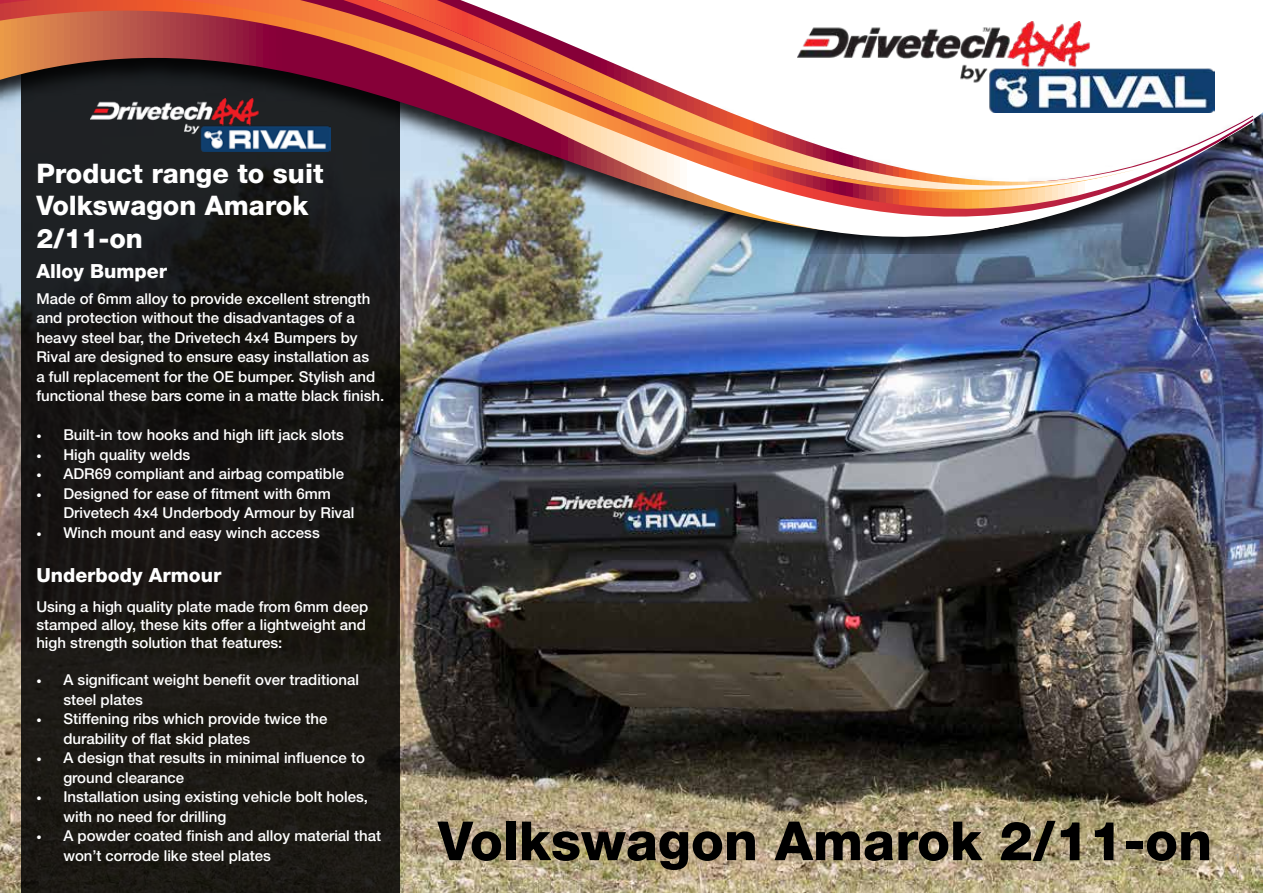
<style>
.page{position:relative;width:1263px;height:893px;background:#fff}
.page>*{position:absolute;margin:0;border:0;box-sizing:border-box;transform-origin:0 0}
.t1{font:800 54px "Helvetica Neue LT Pro";color:#000}
.t2{font:800 27px/32.4px "Helvetica Neue LT Pro";color:#fff}
.t3{font:800 19.5px "Helvetica Neue LT Pro";color:#fff}
.t4{font:500 15px/19.5px "Helvetica Neue LT Pro";color:#fff}
.t5{font:100 15px "Helvetica Neue LT Pro";color:#939598}
.s1{font-weight:300;font-size:10.5px}
</style>
<div class="page">
<img style="left:0;top:254px;width:1263px;height:639px">
<div style="left:21px;top:0;width:378px;height:893px;background:#1a1714"></div>
<img style="left:0;top:292px;width:1253px;height:28px">
<svg style="left:0;top:0;width:1253px;height:292px"></svg>
<img style="left:300px;top:0;width:953px;height:283px">
<svg style="left:343px;top:0;width:798px;height:233px"></svg>
<img style="left:376px;top:0;width:765px;height:230px">
<h2 class="t2" style="left:36px;top:157px;width:289px">Product range to suit<br>Volkswagon Amarok<br>2/11-on</h2>
<h3 class="t3" style="left:36px;top:259px;width:132px">Alloy Bumper</h3>
<p class="t4" style="left:36px;top:288px;width:349px">Made of 6mm alloy to provide excellent strength and protection without the disadvantages of a heavy steel bar, the Drivetech 4x4 Bumpers by Rival are designed to ensure easy installation as<br>a full replacement for the OE bumper. Stylish and functional these bars come in a matte black finish.</p>
<p class="t4" style="left:36px;top:425px;width:309px"><span class="s1">•</span> Built-in tow hooks and high lift jack slots</p>
<p class="t4" style="left:36px;top:444px;width:155px"><span class="s1">•</span> High quality welds</p>
<p class="t4" style="left:36px;top:464px;width:309px"><span class="s1">•</span> ADR69 compliant and airbag compatible</p>
<p class="t4" style="left:63px;top:483px;width:292px;text-indent:-27px"><span class="s1">•</span> Designed for ease of fitment with 6mm<br>Drivetech 4x4 Underbody Armour by Rival</p>
<p class="t4" style="left:36px;top:522px;width:285px"><span class="s1">•</span> Winch mount and easy winch access</p>
<h3 class="t3" style="left:36px;top:563px;width:186px">Underbody Armour</h3>
<p class="t4" style="left:36px;top:597px;width:333px;line-height:18px">Using a high quality plate made from 6mm deep stamped alloy, these kits offer a lightweight and high strength solution that features:</p>
<p class="t4" style="left:63px;top:670px;width:297px;text-indent:-27px"><span class="s1">•</span> A significant weight benefit over traditional steel plates</p>
<p class="t4" style="left:63px;top:709px;width:265px;text-indent:-27px"><span class="s1">•</span> Stiffening ribs which provide twice the durability of flat skid plates</p>
<p class="t4" style="left:63px;top:748px;width:303px;text-indent:-27px"><span class="s1">•</span> A design that results in minimal influence to ground clearance</p>
<p class="t4" style="left:63px;top:787px;width:306px;text-indent:-27px"><span class="s1">•</span> Installation using existing vehicle bolt holes, with no need for drilling</p>
<p class="t4" style="left:63px;top:826px;width:319px;text-indent:-27px"><span class="s1">•</span> A powder coated finish and alloy material that won’t corrode like steel plates</p>
<h1 class="t1" style="left:438px;top:809px;width:776px">Volkswagon Amarok 2/11-on</h1>
<p class="t5" style="left:1233px;top:850px;width:10px">1</p>
</div>
